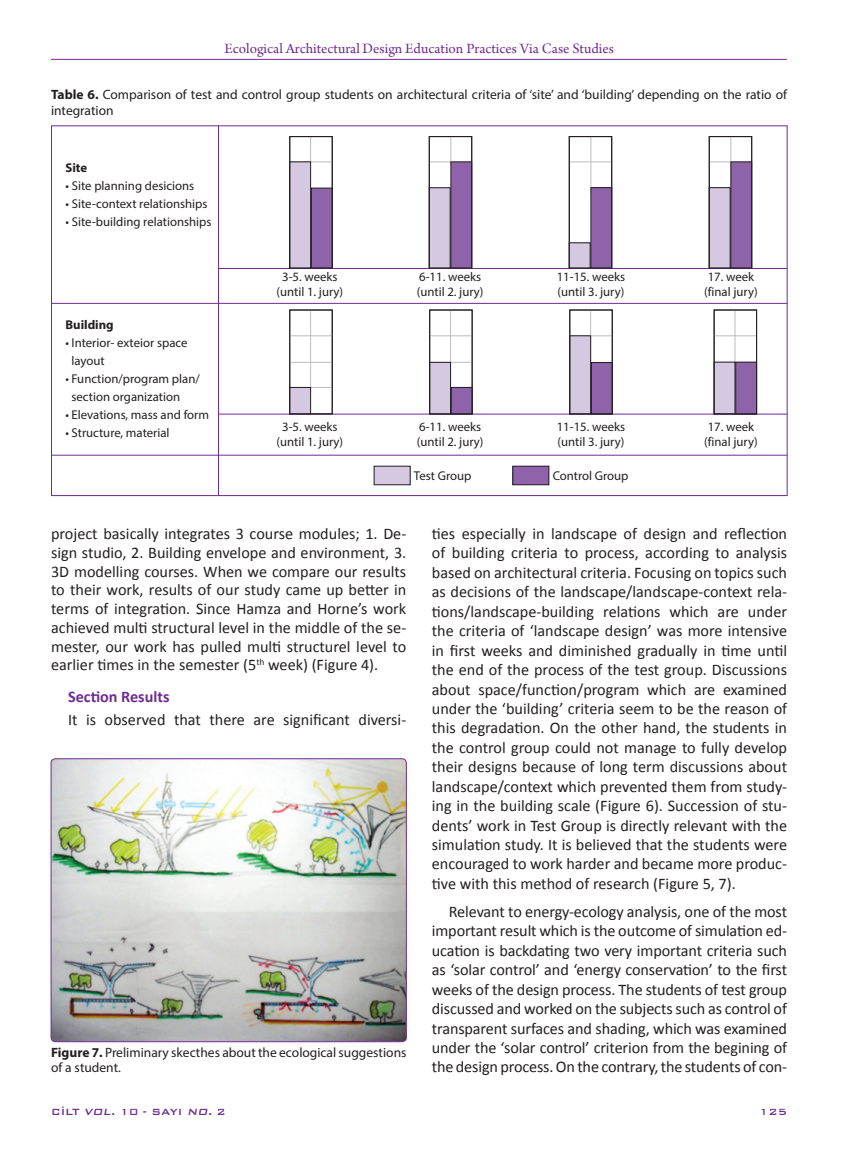
<style>
.page{position:relative;width:851px;height:1149px;background:#fff}
.page>*{position:absolute;margin:0;border:0;box-sizing:border-box;transform-origin:0 0}
.t1{font:16.2px/19.4px "Calibri";color:#231f20;text-align:justify}
.t2{font:700 16.2px "Calibri";color:#6e2c91}
.t3{font:15px "Arno Pro";color:#6e2c91}
.t4{font:13.5px/15px "Myriad Pro";color:#231f20}
.t5{font:12.75px/15px "Myriad Pro";color:#231f20}
.t6{font:700 12.75px "Myriad Pro";color:#231f20}
.t7{font:500 12px "Bank Gothic BT";color:#6e2c91}
.s1{font-weight:700}
.s2{font-style:italic}
</style>
<div class="page">
<hr style="left:51px;top:59px;width:736px;height:1px;background:#6e2c91">
<img style="left:51px;top:758px;width:355px;height:283px">
<div style="left:51px;top:758px;width:355px;height:283px;border:1px solid #6e2c91;border-radius:4px"></div>
<div style="left:311px;top:188px;width:21px;height:80px;background:#8e63aa"></div>
<div style="left:311px;top:188px;width:21px;height:80px;border:1px solid #231f20"></div>
<hr style="left:289px;top:161px;width:43px;height:1px;background:#bcbdc0">
<hr style="left:289px;top:335px;width:43px;height:1px;background:#bcbdc0">
<hr style="left:429px;top:335px;width:43px;height:1px;background:#bcbdc0">
<hr style="left:569px;top:335px;width:43px;height:1px;background:#bcbdc0">
<hr style="left:713px;top:335px;width:43px;height:1px;background:#bcbdc0">
<hr style="left:289px;top:362px;width:43px;height:1px;background:#bcbdc0">
<hr style="left:429px;top:362px;width:43px;height:1px;background:#bcbdc0">
<hr style="left:289px;top:387px;width:43px;height:1px;background:#bcbdc0">
<hr style="left:429px;top:161px;width:43px;height:1px;background:#bcbdc0">
<hr style="left:568px;top:161px;width:44px;height:1px;background:#bcbdc0">
<hr style="left:708px;top:161px;width:44px;height:1px;background:#bcbdc0">
<svg style="left:310px;top:138px;width:1px;height:23px"></svg>
<hr style="left:310px;top:310px;width:1px;height:83px;background:#bcbdc0">
<hr style="left:450px;top:310px;width:1px;height:83px;background:#bcbdc0">
<hr style="left:590px;top:310px;width:1px;height:83px;background:#bcbdc0">
<hr style="left:734px;top:310px;width:1px;height:83px;background:#bcbdc0">
<svg style="left:450px;top:138px;width:1px;height:23px"></svg>
<hr style="left:590px;top:137px;width:1px;height:57px;background:#bcbdc0">
<hr style="left:730px;top:137px;width:1px;height:57px;background:#bcbdc0">
<div style="left:290px;top:162px;width:20px;height:106px;background:#d5c9e2"></div>
<div style="left:289px;top:161px;width:22px;height:107px;border:1px solid #231f20"></div>
<div style="left:290px;top:387px;width:20px;height:27px;background:#d5c9e2"></div>
<div style="left:289px;top:387px;width:22px;height:27px;border:1px solid #231f20"></div>
<div style="left:429px;top:362px;width:21px;height:52px;background:#d5c9e2"></div>
<div style="left:429px;top:362px;width:22px;height:52px;border:1px solid #231f20"></div>
<div style="left:569px;top:336px;width:21px;height:78px;background:#d5c9e2"></div>
<div style="left:569px;top:335px;width:22px;height:79px;border:1px solid #231f20"></div>
<div style="left:714px;top:362px;width:20px;height:52px;background:#d5c9e2"></div>
<div style="left:374px;top:466px;width:36px;height:18px;background:#d5c9e2"></div>
<div style="left:373px;top:465px;width:37px;height:20px;border:1px solid #231f20"></div>
<div style="left:512px;top:466px;width:37px;height:18px;background:#8e63aa"></div>
<div style="left:512px;top:465px;width:37px;height:20px;border:1px solid #231f20"></div>
<div style="left:429px;top:188px;width:21px;height:80px;background:#d5c9e2"></div>
<div style="left:569px;top:243px;width:21px;height:25px;background:#d5c9e2"></div>
<div style="left:709px;top:188px;width:21px;height:80px;background:#d5c9e2"></div>
<div style="left:451px;top:162px;width:20px;height:106px;background:#8e63aa"></div>
<div style="left:450px;top:161px;width:22px;height:107px;border:1px solid #231f20"></div>
<div style="left:590px;top:188px;width:21px;height:80px;background:#8e63aa"></div>
<div style="left:590px;top:187px;width:22px;height:81px;border:1px solid #231f20"></div>
<div style="left:730px;top:162px;width:21px;height:106px;background:#8e63aa"></div>
<div style="left:730px;top:161px;width:22px;height:107px;border:1px solid #231f20"></div>
<hr style="left:219px;top:268px;width:568px;height:1px;background:#6e2c91">
<hr style="left:218px;top:413px;width:569px;height:1px;background:#6e2c91">
<hr style="left:51px;top:303px;width:736px;height:1px;background:#6e2c91">
<hr style="left:51px;top:455px;width:736px;height:1px;background:#6e2c91">
<hr style="left:218px;top:125px;width:1px;height:370px;background:#6e2c91">
<div style="left:591px;top:362px;width:21px;height:52px;background:#8e63aa"></div>
<div style="left:591px;top:362px;width:21px;height:52px;border:1px solid #231f20"></div>
<div style="left:735px;top:362px;width:21px;height:52px;background:#8e63aa"></div>
<div style="left:735px;top:361px;width:21px;height:53px;border:1px solid #231f20"></div>
<div style="left:451px;top:387px;width:21px;height:27px;background:#8e63aa"></div>
<div style="left:451px;top:387px;width:21px;height:27px;border:1px solid #231f20"></div>
<div style="left:289px;top:136px;width:43px;height:132px;border:1px solid #231f20"></div>
<div style="left:429px;top:136px;width:43px;height:132px;border:1px solid #231f20"></div>
<div style="left:568px;top:136px;width:44px;height:132px;border:1px solid #231f20"></div>
<div style="left:708px;top:136px;width:44px;height:132px;border:1px solid #231f20"></div>
<div style="left:713px;top:309px;width:43px;height:105px;border:1px solid #231f20"></div>
<div style="left:569px;top:309px;width:43px;height:105px;border:1px solid #231f20"></div>
<div style="left:429px;top:309px;width:43px;height:105px;border:1px solid #231f20"></div>
<div style="left:289px;top:309px;width:43px;height:105px;border:1px solid #231f20"></div>
<p class="t3" style="left:224px;top:40px;width:391px">Ecological Architectural Design Education Practices Via Case Studies</p>
<p class="t4" style="left:51px;top:87px;width:737px"><span class="s1">Table 6.</span> Comparison of test and control group students on architectural criteria of ‘site’ and ‘building’ depending on the ratio of integration</p>
<p class="t6" style="left:65px;top:159px;width:23px">Site</p>
<p class="t5" style="left:65px;top:178px;width:130px">• Site planning desicions</p>
<p class="t5" style="left:65px;top:196px;width:143px">• Site-context relationships</p>
<p class="t5" style="left:65px;top:214px;width:147px">• Site-building relationships</p>
<p class="t6" style="left:65px;top:316px;width:50px">Building</p>
<p class="t5" style="left:71px;top:333px;width:117px;line-height:18px;text-indent:-6px">• Interior- exteior space layout</p>
<p class="t5" style="left:71px;top:369px;width:130px;line-height:18px;text-indent:-6px">• Function/program plan/ section organization</p>
<p class="t5" style="left:65px;top:406px;width:145px">• Elevations, mass and form</p>
<p class="t5" style="left:65px;top:424px;width:106px">• Structure, material</p>
<p class="t5" style="left:276px;top:269px;width:68px;text-align:center">3-5. weeks (until 1. jury)</p>
<p class="t5" style="left:276px;top:419px;width:68px;text-align:center">3-5. weeks (until 1. jury)</p>
<p class="t5" style="left:417px;top:269px;width:68px">6-11. weeks (until 2. jury)</p>
<p class="t5" style="left:417px;top:419px;width:68px">6-11. weeks (until 2. jury)</p>
<p class="t5" style="left:556px;top:269px;width:70px">11-15. weeks (until 3. jury)</p>
<p class="t5" style="left:556px;top:419px;width:70px">11-15. weeks (until 3. jury)</p>
<p class="t5" style="left:414px;top:468px;width:59px">Test Group</p>
<p class="t5" style="left:552px;top:468px;width:77px">Control Group</p>
<p class="t5" style="left:704px;top:269px;width:55px">17. week (final jury)</p>
<p class="t5" style="left:704px;top:419px;width:55px">17. week (final jury)</p>
<p class="t1" style="left:51px;top:523px;width:357px;line-height:18.8px">project basically integrates 3 course modules; 1. De&shy;sign studio, 2. Building envelope and environment, 3.<br>3D modelling courses. When we compare our results to their work, results of our study came up better in terms of integration. Since Hamza and Horne’s work achieved multi structural level in the middle of the se&shy;mester, our work has pulled multi structurel level to earlier times in the semester (5<sup>th</sup> week) (Figure 4).</p>
<p class="t2" style="left:68px;top:686px;width:103px">Section Results</p>
<p class="t1" style="left:68px;top:709px;width:340px">It is observed that there are significant diversi-</p>
<p class="t4" style="left:51px;top:1044px;width:357px"><span class="s1">Figure 7.</span> Preliminary skecthes about the ecological suggestions of a student.</p>
<p class="t7" style="left:51px;top:1104px;width:176px">CİLT <span class="s2">VOL.</span> 10 - SAYI <span class="s2">NO.</span> 2</p>
<p class="t1" style="left:432px;top:523px;width:357px">ties especially in landscape of design and reflection of building criteria to process, according to analysis based on architectural criteria. Focusing on topics such as decisions of the landscape/landscape-context rela&shy;tions/landscape-building relations which are under the criteria of ‘landscape design’ was more intensive in first weeks and diminished gradually in time until the end of the process of the test group. Discussions about space/function/program which are examined under the ‘building’ criteria seem to be the reason of this degradation. On the other hand, the students in the control group could not manage to fully develop their designs because of long term discussions about landscape/context which prevented them from study&shy;ing in the building scale (Figure 6). Succession of stu&shy;dents’ work in Test Group is directly relevant with the simulation study. It is believed that the students were encouraged to work harder and became more produc&shy;tive with this method of research (Figure 5, 7).</p>
<p class="t1" style="left:432px;top:900px;width:357px;text-indent:17px">Relevant to energy-ecology analysis, one of the most important result which is the outcome of simulation ed&shy;ucation is backdating two very important criteria such as ‘solar control’ and ‘energy conservation’ to the first weeks of the design process. The students of test group discussed and worked on the subjects such as control of transparent surfaces and shading, which was examined under the ‘solar control’ criterion from the begining of the design process. On the contrary, the students of con-</p>
<p class="t7" style="left:759px;top:1104px;width:29px">125</p>
</div>
